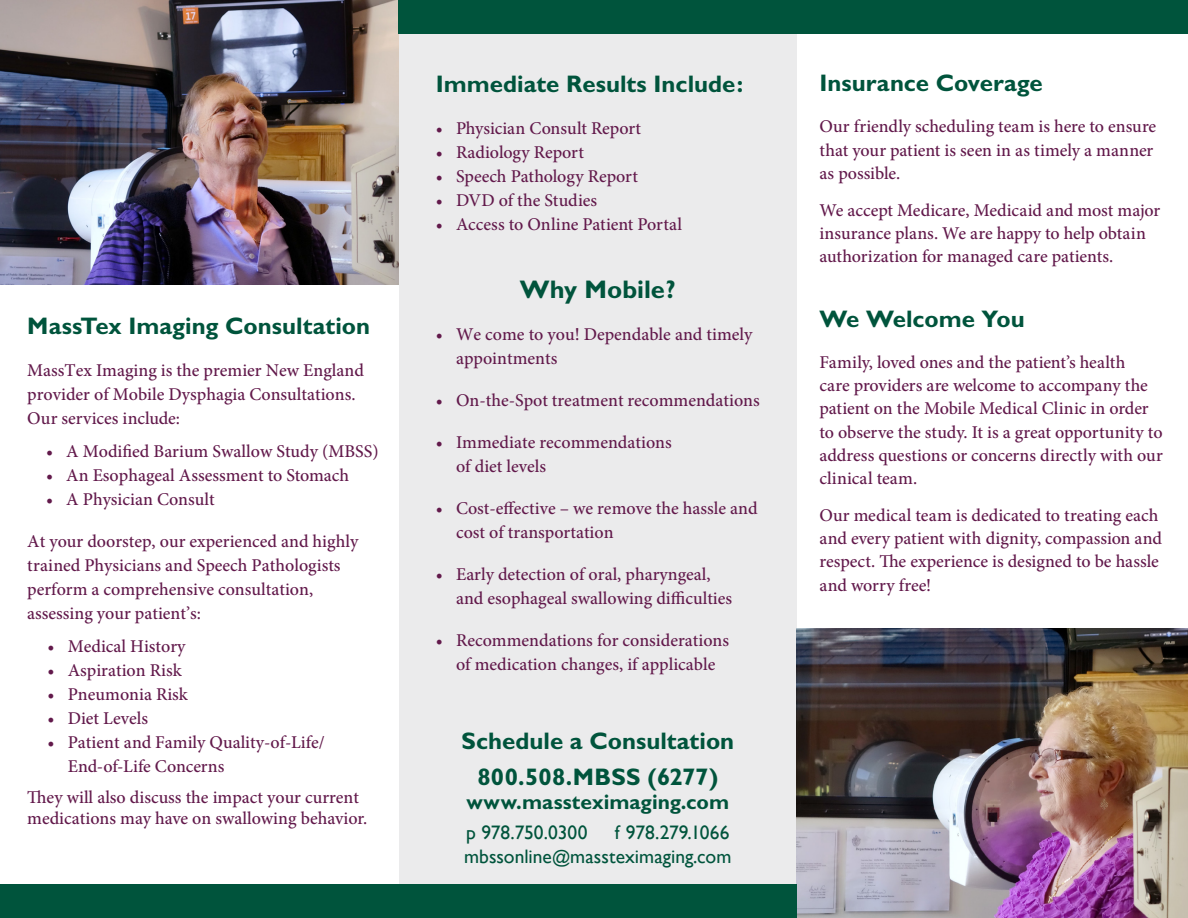
<style>
.page{position:relative;width:1188px;height:918px;background:#fff}
.page>*{position:absolute;margin:0;border:0;box-sizing:border-box;transform-origin:0 0}
.Subhead{font:700 25.5px "Gill Sans";color:#00543c}
.Subhead-2{font:700 24px "Gill Sans";color:#00543c}
.t1{font:700 21px "Gill Sans";color:#00543c}
.t2{font:19.5px "Gill Sans";color:#00543c}
.Body{font:500 18px/23.2px "Minion Pro";color:#62194b}
.s1{font-size:18px}
</style>
<div class="page">
<div style="left:399px;top:34px;width:398px;height:850px;background:#ebebec"></div>
<img style="left:0;top:0;width:399px;height:285px">
<img style="left:797px;top:628px;width:391px;height:290px">
<div style="left:399px;top:0;width:789px;height:34px;background:#00543c"></div>
<div style="left:0;top:884px;width:797px;height:34px;background:#00543c"></div>
<p class="Subhead-2" style="left:27px;top:312px;width:344px">MassTex Imaging Consultation</p>
<p class="Body" style="left:27px;top:359px;width:338px;line-height:24px">MassTex Imaging is the premier New England provider of Mobile Dysphagia Consultations.<br>Our services include:</p>
<p class="Body" style="left:46px;top:440px;width:334px">• A Modified Barium Swallow Study (MBSS)</p>
<p class="Body" style="left:46px;top:464px;width:305px">• An Esophageal Assessment to Stomach</p>
<p class="Body" style="left:46px;top:488px;width:170px">• A Physician Consult</p>
<p class="Body" style="left:27px;top:530px;width:333px;line-height:24px">At your doorstep, our experienced and highly trained Physicians and Speech Pathologists perform a comprehensive consultation, assessing your patient’s:</p>
<p class="Body" style="left:48px;top:635px;width:140px">• Medical History</p>
<p class="Body" style="left:48px;top:659px;width:136px">• Aspiration Risk</p>
<p class="Body" style="left:48px;top:683px;width:142px">• Pneumonia Risk</p>
<p class="Body" style="left:48px;top:707px;width:102px">• Diet Levels</p>
<p class="Body" style="left:68px;top:731px;width:259px;line-height:24px;text-indent:-20px">• Patient and Family Quality-of-Life/<br>End-of-Life Concerns</p>
<p class="Body" style="left:27px;top:786px;width:341px;line-height:21.6px">They will also discuss the impact your current medications may have on swallowing behavior.</p>
<p class="Subhead-2" style="left:436px;top:69px;width:309px">Immediate Results Include:</p>
<p class="Body" style="left:436px;top:116px;width:207px">• Physician Consult Report</p>
<p class="Body" style="left:436px;top:140px;width:150px">• Radiology Report</p>
<p class="Body" style="left:436px;top:164px;width:204px">• Speech Pathology Report</p>
<p class="Body" style="left:436px;top:188px;width:163px">• DVD of the Studies</p>
<p class="Body" style="left:436px;top:212px;width:248px">• Access to Online Patient Portal</p>
<p class="Subhead" style="left:520px;top:274px;width:158px">Why Mobile?</p>
<p class="Body" style="left:456px;top:322px;width:298px;line-height:24px;text-indent:-20px">• We come to you! Dependable and timely appointments</p>
<p class="Body" style="left:436px;top:388px;width:326px">• On-the-Spot treatment recommendations</p>
<p class="Body" style="left:456px;top:430px;width:217px;line-height:24px;text-indent:-20px">• Immediate recommendations of diet levels</p>
<p class="Body" style="left:456px;top:496px;width:303px;line-height:24px;text-indent:-20px">• Cost-effective – we remove the hassle and cost of transportation</p>
<p class="Body" style="left:456px;top:562px;width:278px;line-height:24px;text-indent:-20px">• Early detection of oral, pharyngeal, and esophageal swallowing difficulties</p>
<p class="Body" style="left:436px;top:628px;width:295px;line-height:24px;text-align:center">• Recommendations for considerations of medication changes, if applicable</p>
<p class="Subhead-2" style="left:461px;top:727px;width:274px">Schedule a Consultation</p>
<p class="Subhead-2" style="left:477px;top:763px;width:242px">800.508.MBSS (6277)</p>
<p class="t1" style="left:466px;top:790px;width:264px">www.massteximaging.com</p>
<p class="t2" style="left:466px;top:822px;width:123px">p 978.750.0300</p>
<p class="t2" style="left:615px;top:822px;width:116px">f 978.279.1066</p>
<p class="t2" style="left:464px;top:846px;width:269px">mbssonline<span class="s1">@</span>massteximaging.com</p>
<p class="Subhead-2" style="left:819px;top:69px;width:225px">Insurance Coverage</p>
<p class="Body" style="left:819px;top:115px;width:338px">Our friendly scheduling team is here to ensure that your patient is seen in as timely a manner as possible.</p>
<p class="Body" style="left:819px;top:198px;width:342px">We accept Medicare, Medicaid and most major insurance plans. We are happy to help obtain authorization for managed care patients.</p>
<p class="Subhead-2" style="left:819px;top:304px;width:207px">We Welcome You</p>
<p class="Body" style="left:819px;top:351px;width:345px">Family, loved ones and the patient’s health<br>care providers are welcome to accompany the patient on the Mobile Medical Clinic in order to observe the study. It is a great opportunity to address questions or concerns directly with our clinical team.</p>
<p class="Body" style="left:819px;top:504px;width:344px">Our medical team is dedicated to treating each and every patient with dignity, compassion and respect. The experience is designed to be hassle and worry free!</p>
</div>
